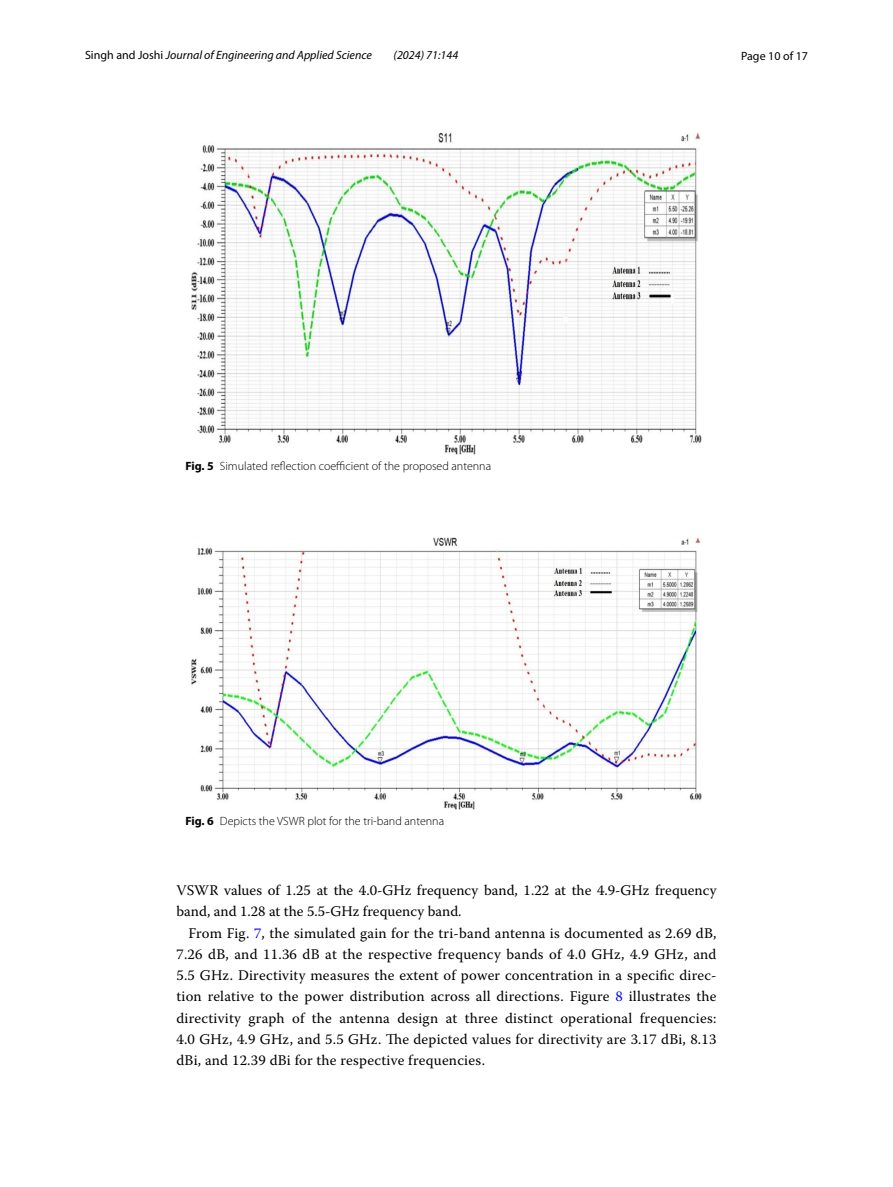
<style>
.page{position:relative;width:893px;height:1187px;background:#fff}
.page>*{position:absolute;margin:0;border:0;box-sizing:border-box;transform-origin:0 0}
.t1{font:14.7px/21.3px "Warnock Pro";letter-spacing:.005em;color:#000}
.t2{font:300 12px "Myriad Pro";color:#000}
.t3{font:italic 12px "Myriad Pro";color:#000}
.t4{font:12px "Myriad Pro";color:#000}
.s1{font-style:normal}
.s2{font-weight:700}
.s3{color:#00f}
</style>
<div class="page">
<img style="left:191px;top:133px;width:511px;height:321px">
<img style="left:191px;top:537px;width:511px;height:272px">
<p class="t3" style="left:85px;top:48px;width:288px"><span class="s1">Singh and Joshi</span> Journal of Engineering and Applied Science</p>
<p class="t3" style="left:394px;top:48px;width:66px">(2024) 71:144</p>
<p class="t4" style="left:741px;top:48px;width:68px">Page 10 of 17</p>
<p class="t2" style="left:185px;top:459px;width:307px"><span class="s2">Fig. 5</span> Simulated reflection coefficient of the proposed antenna</p>
<p class="t2" style="left:185px;top:814px;width:260px"><span class="s2">Fig. 6</span> Depicts the VSWR plot for the tri-band antenna</p>
<p class="t1" style="left:176px;top:879px;width:541px">VSWR values of 1.25 at the 4.0-GHz frequency band, 1.22 at the 4.9-GHz frequency band, and 1.28 at the 5.5-GHz frequency band.</p>
<p class="t1" style="left:176px;top:921px;width:542px;text-align:justify;text-indent:12px">From Fig. <span class="s3">7</span>, the simulated gain for the tri-band antenna is documented as 2.69 dB, 7.26 dB, and 11.36 dB at the respective frequency bands of 4.0 GHz, 4.9 GHz, and 5.5 GHz. Directivity measures the extent of power concentration in a specific direc&shy;tion relative to the power distribution across all directions. Figure <span class="s3">8</span> illustrates the directivity graph of the antenna design at three distinct operational frequencies:<br>4.0 GHz, 4.9 GHz, and 5.5 GHz. The depicted values for directivity are 3.17 dBi, 8.13 dBi, and 12.39 dBi for the respective frequencies.</p>
</div>
